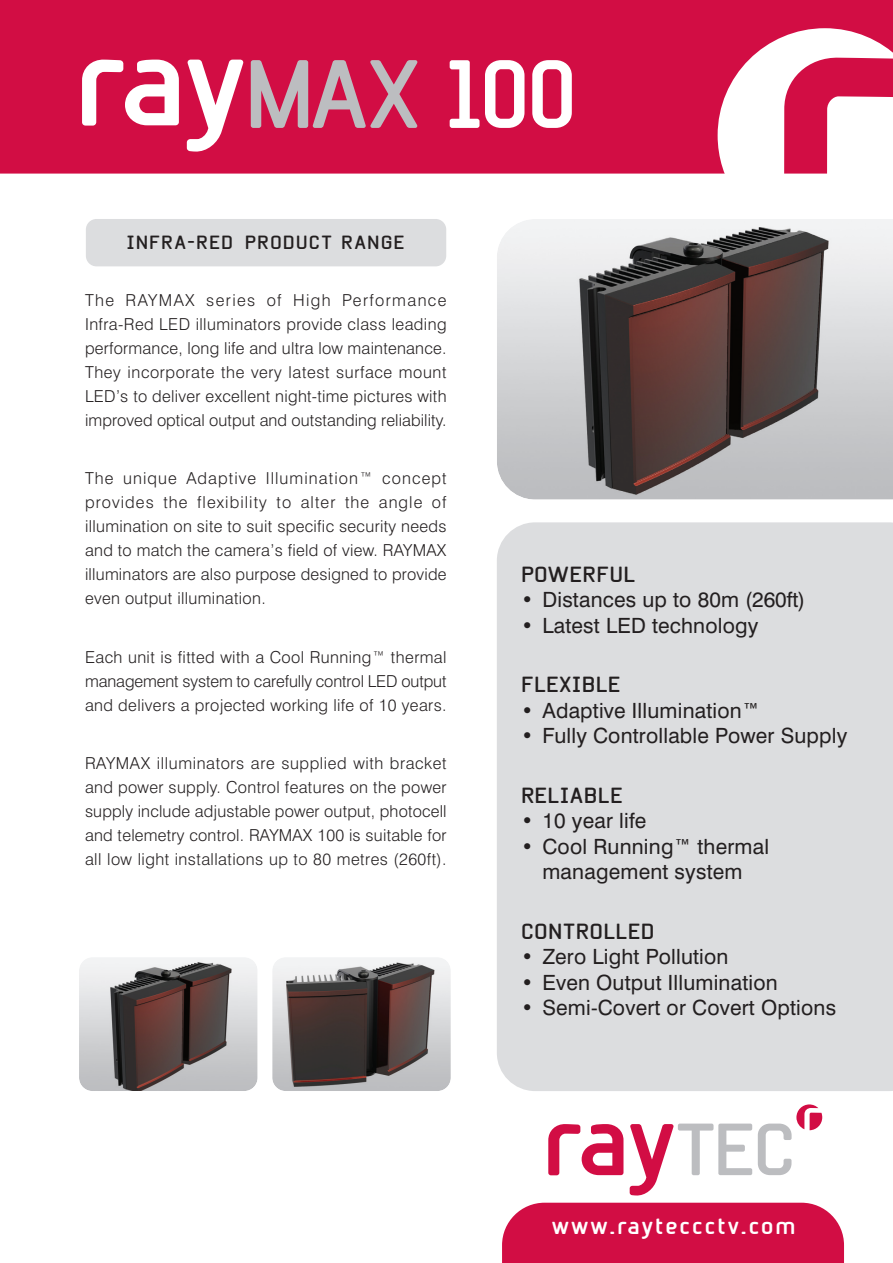
<style>
.page{position:relative;width:893px;height:1263px;background:#fff}
.page>*{position:absolute;margin:0;border:0;box-sizing:border-box;transform-origin:0 0}
.t1{font:700 92.7px "Beta Sans";letter-spacing:-.07em;color:#bcbdc0}
.t2{font:700 23.4px "Beta Sans";letter-spacing:.065em;color:#fff}
.t3{font:21px/25.5px "Swiss 721 BT";letter-spacing:.01em;color:#231f20;text-align:center}
.t4{font:700 21px "Beta Sans";letter-spacing:.01em;color:#231f20}
.t5{font:700 18.3px "Beta Sans";letter-spacing:.05em;color:#231f20}
.t6{font:300 16.5px/24px "Swiss 721 BT";letter-spacing:.02em;color:#231f20;text-align:justify}
.s1{color:#fff}
</style>
<div class="page">
<div style="left:86px;top:219px;width:360px;height:47px;background:#dcdddf;border-radius:11px"></div>
<div style="left:502px;top:1203px;width:342px;height:60px;background:#d20d44"></div>
<div style="left:497px;top:522px;width:396px;height:569px;background:#dcdddf"></div>
<div style="left:0;top:0;width:893px;height:174px;background:#d20d44"></div>
<svg style="left:717px;top:28px;width:176px;height:146px"></svg>
<img style="left:497px;top:219px;width:396px;height:281px">
<svg style="left:548px;top:1124px;width:75px;height:51px"></svg>
<svg style="left:630px;top:1124px;width:122px;height:72px"></svg>
<svg style="left:758px;top:1104px;width:64px;height:71px"></svg>
<svg style="left:82px;top:59px;width:97px;height:67px"></svg>
<svg style="left:187px;top:60px;width:57px;height:92px"></svg>
<img style="left:79px;top:957px;width:179px;height:134px;border-radius:13px">
<img style="left:272px;top:957px;width:179px;height:134px;border-radius:13px">
<h1 class="t1" style="left:244px;top:61px;width:336px">MAX <span class="s1">100</span></h1>
<p class="t5" style="left:126px;top:236px;width:280px">INFRA-RED PRODUCT RANGE</p>
<p class="t6" style="left:85px;top:290px;width:363px">The RAYMAX series of High Performance Infra-Red LED illuminators provide class leading performance, long life and ultra low maintenance.<br>They incorporate the very latest surface mount LED’s to deliver excellent night-time pictures with improved optical output and outstanding reliability.</p>
<p class="t6" style="left:85px;top:468px;width:363px">The unique Adaptive Illumination™ concept provides the flexibility to alter the angle of illumination on site to suit specific security needs and to match the camera’s field of view. RAYMAX illuminators are also purpose designed to provide even output illumination.</p>
<p class="t6" style="left:85px;top:646px;width:363px">Each unit is fitted with a Cool Running™ thermal management system to carefully control LED output and delivers a projected working life of 10 years.</p>
<p class="t6" style="left:85px;top:752px;width:363px">RAYMAX illuminators are supplied with bracket and power supply. Control features on the power supply include adjustable power output, photocell and telemetry control. RAYMAX 100 is suitable for all low light installations up to 80 metres (260ft).</p>
<p class="t4" style="left:521px;top:567px;width:116px">POWERFUL</p>
<p class="t3" style="left:521px;top:588px;width:286px">• Distances up to 80m (260ft)</p>
<p class="t3" style="left:521px;top:613px;width:239px">• Latest LED technology</p>
<p class="t4" style="left:521px;top:677px;width:101px">FLEXIBLE</p>
<p class="t3" style="left:521px;top:698px;width:240px">• Adaptive Illumination™</p>
<p class="t3" style="left:521px;top:724px;width:328px">• Fully Controllable Power Supply</p>
<p class="t4" style="left:521px;top:788px;width:103px">RELIABLE</p>
<p class="t3" style="left:521px;top:809px;width:127px">• 10 year life</p>
<p class="t3" style="left:521px;top:835px;width:249px">• Cool Running™ thermal management system</p>
<p class="t4" style="left:521px;top:924px;width:135px">CONTROLLED</p>
<p class="t3" style="left:521px;top:945px;width:209px">• Zero Light Pollution</p>
<p class="t3" style="left:521px;top:971px;width:258px">• Even Output Illumination</p>
<p class="t3" style="left:521px;top:996px;width:316px">• Semi-Covert or Covert Options</p>
<h2 class="t2" style="left:551px;top:1217px;width:246px">www.rayteccctv.com</h2>
</div>
